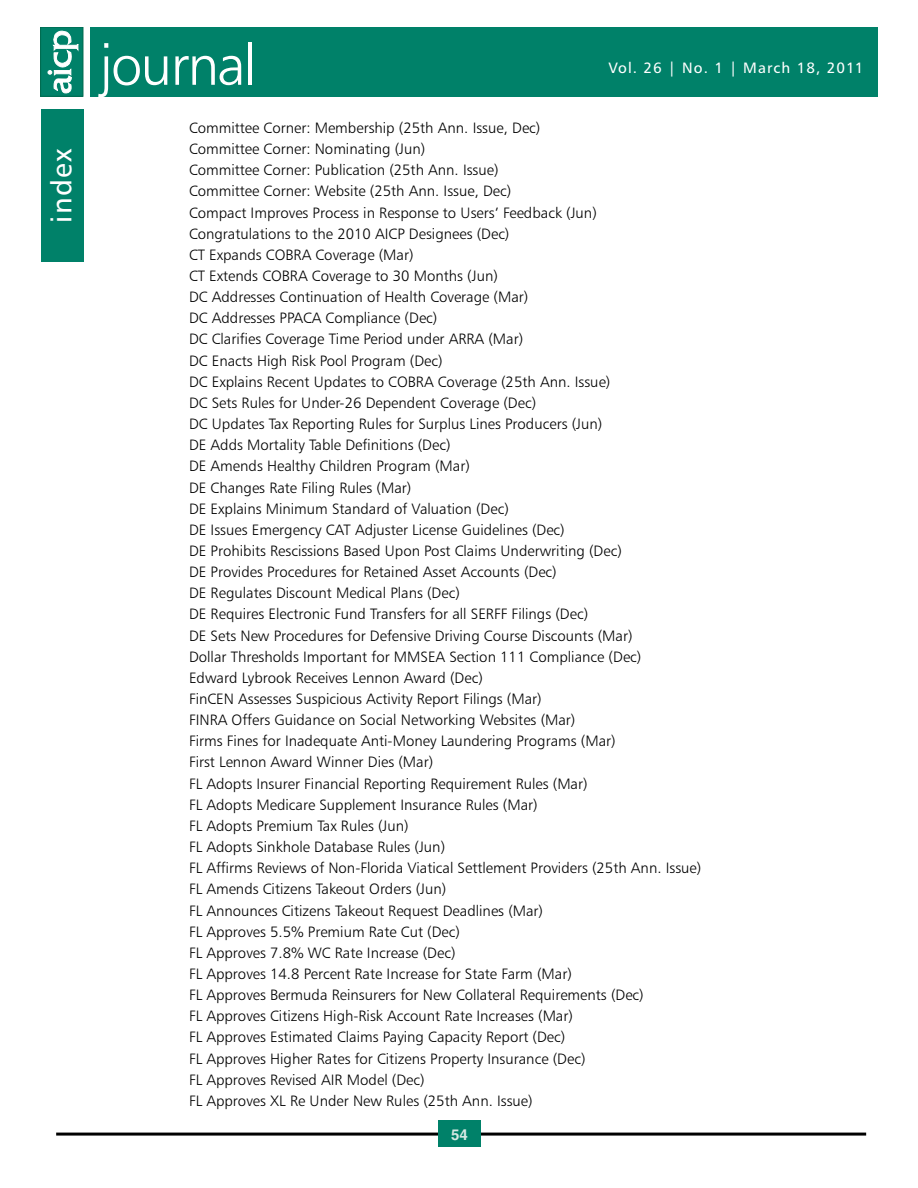
<style>
.page{position:relative;width:918px;height:1188px;background:#fff}
.page>*{position:absolute;margin:0;border:0;box-sizing:border-box;transform-origin:0 0}
.t1{font:57px "Humanist 777 BT Light B";letter-spacing:-.035em;color:#fff}
.t2{font:28.5px "Humanist 777 BT Roman B";letter-spacing:.05em;color:#fff}
.t3{font:15px/21.1px "Humanist 777 BT Light B";color:#000}
.t4{font:15px "Humanist 777 BT Roman B";letter-spacing:.07em;color:#fff}
.t5{font:700 15px "Helvetica";color:#d6e8e3}
</style>
<div class="page">
<hr style="left:56px;top:1133px;width:810px;height:3px;background:#000">
<div style="left:438px;top:1120px;width:43px;height:27px;background:#008169"></div>
<div style="left:90px;top:27px;width:787px;height:69px;background:#008169"></div>
<div style="left:41px;top:27px;width:42px;height:69px;background:#008169"></div>
<div style="left:40px;top:27px;width:43px;height:69px;border:1px solid #006a4f"></div>
<svg style="left:48px;top:30px;width:30px;height:65px"></svg>
<div style="left:41px;top:109px;width:43px;height:152px;background:#008169"></div>
<h2 class="t2" style="left:44px;top:223px;width:76px;rotate:-90deg">index</h2>
<h1 class="t1" style="left:100px;top:30px;width:158px">journal</h1>
<p class="t4" style="left:608px;top:59px;width:256px">Vol. 26 | No. 1 | March 18, 2011</p>
<p class="t3" style="left:189px;top:117px;width:514px">Committee Corner: Membership (25th Ann. Issue, Dec)<br>Committee Corner: Nominating (Jun)<br>Committee Corner: Publication (25th Ann. Issue)<br>Committee Corner: Website (25th Ann. Issue, Dec)<br>Compact Improves Process in Response to Users’ Feedback (Jun)<br>Congratulations to the 2010 AICP Designees (Dec)<br>CT Expands COBRA Coverage (Mar)<br>CT Extends COBRA Coverage to 30 Months (Jun)<br>DC Addresses Continuation of Health Coverage (Mar)<br>DC Addresses PPACA Compliance (Dec)<br>DC Clarifies Coverage Time Period under ARRA (Mar)<br>DC Enacts High Risk Pool Program (Dec)<br>DC Explains Recent Updates to COBRA Coverage (25th Ann. Issue)<br>DC Sets Rules for Under-26 Dependent Coverage (Dec)<br>DC Updates Tax Reporting Rules for Surplus Lines Producers (Jun)<br>DE Adds Mortality Table Definitions (Dec)<br>DE Amends Healthy Children Program (Mar)<br>DE Changes Rate Filing Rules (Mar)<br>DE Explains Minimum Standard of Valuation (Dec)<br>DE Issues Emergency CAT Adjuster License Guidelines (Dec)<br>DE Prohibits Rescissions Based Upon Post Claims Underwriting (Dec)<br>DE Provides Procedures for Retained Asset Accounts (Dec)<br>DE Regulates Discount Medical Plans (Dec)<br>DE Requires Electronic Fund Transfers for all SERFF Filings (Dec)<br>DE Sets New Procedures for Defensive Driving Course Discounts (Mar)<br>Dollar Thresholds Important for MMSEA Section 111 Compliance (Dec)<br>Edward Lybrook Receives Lennon Award (Dec)<br>FinCEN Assesses Suspicious Activity Report Filings (Mar)<br>FINRA Offers Guidance on Social Networking Websites (Mar)<br>Firms Fines for Inadequate Anti-Money Laundering Programs (Mar)<br>First Lennon Award Winner Dies (Mar)<br>FL Adopts Insurer Financial Reporting Requirement Rules (Mar)<br>FL Adopts Medicare Supplement Insurance Rules (Mar)<br>FL Adopts Premium Tax Rules (Jun)<br>FL Adopts Sinkhole Database Rules (Jun)<br>FL Affirms Reviews of Non-Florida Viatical Settlement Providers (25th Ann. Issue)<br>FL Amends Citizens Takeout Orders (Jun)<br>FL Announces Citizens Takeout Request Deadlines (Mar)<br>FL Approves 5.5% Premium Rate Cut (Dec)<br>FL Approves 7.8% WC Rate Increase (Dec)<br>FL Approves 14.8 Percent Rate Increase for State Farm (Mar)<br>FL Approves Bermuda Reinsurers for New Collateral Requirements (Dec)<br>FL Approves Citizens High-Risk Account Rate Increases (Mar)<br>FL Approves Estimated Claims Paying Capacity Report (Dec)<br>FL Approves Higher Rates for Citizens Property Insurance (Dec)<br>FL Approves Revised AIR Model (Dec)<br>FL Approves XL Re Under New Rules (25th Ann. Issue)</p>
<p class="t5" style="left:451px;top:1125px;width:18px">54</p>
</div>
